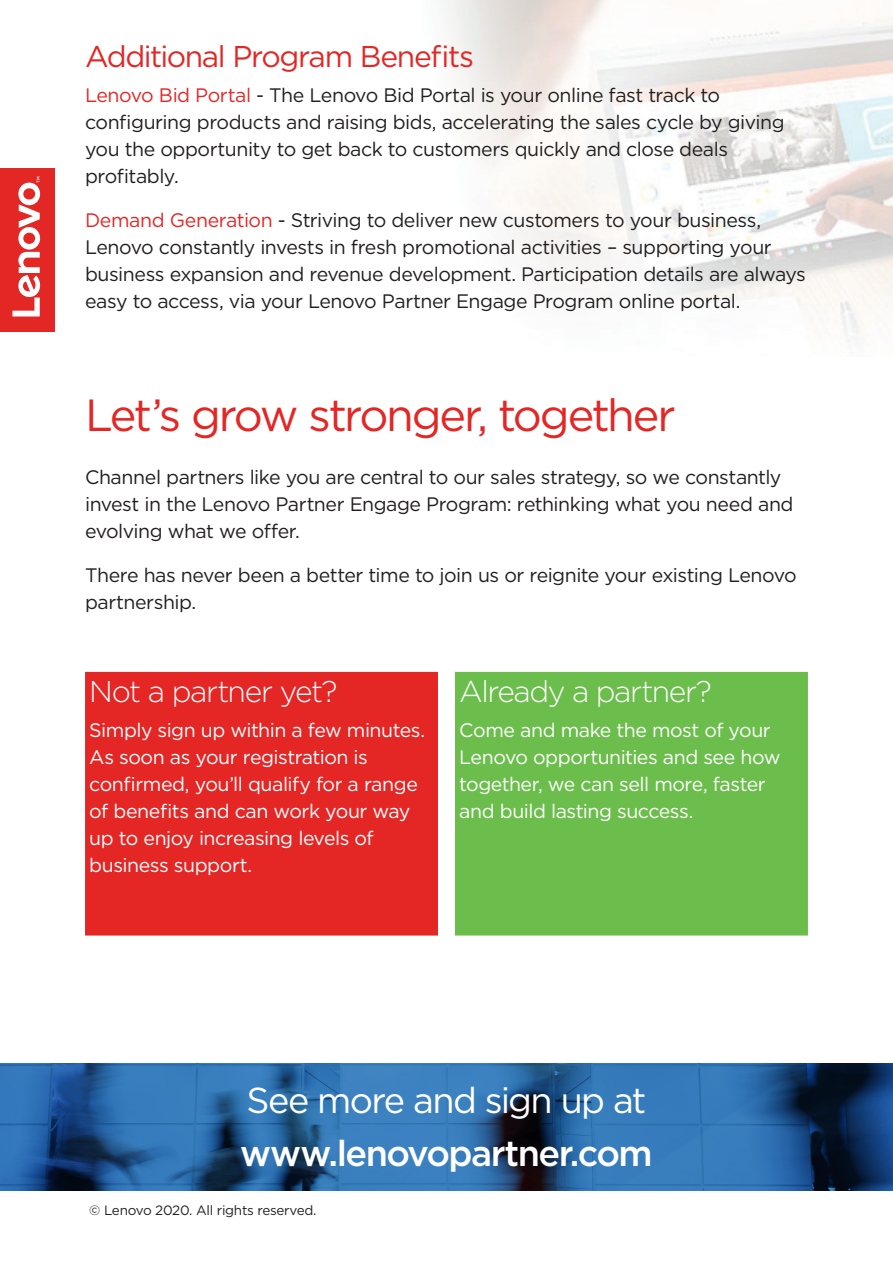
<style>
.page{position:relative;width:893px;height:1263px;background:#fff}
.page>*{position:absolute;margin:0;border:0;box-sizing:border-box;transform-origin:0 0}
.t1{font:45px "Gotham";letter-spacing:-.05em;color:#e42625}
.t2{font:500 36px "Gotham";letter-spacing:-.045em;color:#fff}
.t3{font:36px "Gotham";letter-spacing:-.045em;color:#fff}
.t4{font:300 30px "Gotham";letter-spacing:-.045em;color:#fff}
.t5{font:30px "Gotham";letter-spacing:-.045em;color:#e42625}
.t6{font:19.5px/27px "Gotham";letter-spacing:-.025em;color:#231f20}
.t7{font:19.5px/27px "Gotham";letter-spacing:-.025em;color:#fff}
.t8{font:13.5px "Gotham";letter-spacing:-.02em;color:#231f20}
.s1{color:#e42625}
</style>
<div class="page">
<img style="left:443px;top:0;width:450px;height:342px">
<div style="left:85px;top:672px;width:353px;height:263px;background:#e42625"></div>
<div style="left:455px;top:672px;width:353px;height:263px;background:#6cbe4c"></div>
<img style="left:0;top:1063px;width:893px;height:128px">
<div style="left:0;top:168px;width:55px;height:164px;background:#e22725"></div>
<svg style="left:12px;top:177px;width:28px;height:139px"></svg>
<h3 class="t5" style="left:85px;top:37px;width:390px">Additional Program Benefits</h3>
<p class="t6" style="left:85px;top:81px;width:701px"><span class="s1">Lenovo Bid Portal</span> - The Lenovo Bid Portal is your online fast track to configuring products and raising bids, accelerating the sales cycle by giving you the opportunity to get back to customers quickly and close deals profitably.</p>
<p class="t6" style="left:85px;top:206px;width:722px"><span class="s1">Demand Generation</span> - Striving to deliver new customers to your business, Lenovo constantly invests in fresh promotional activities – supporting your business expansion and revenue development. Participation details are always easy to access, via your Lenovo Partner Engage Program online portal.</p>
<h1 class="t1" style="left:85px;top:387px;width:592px">Let’s grow stronger, together</h1>
<p class="t6" style="left:85px;top:463px;width:710px">Channel partners like you are central to our sales strategy, so we constantly invest in the Lenovo Partner Engage Program: rethinking what you need and evolving what we offer.</p>
<p class="t6" style="left:85px;top:561px;width:713px">There has never been a better time to join us or reignite your existing Lenovo partnership.</p>
<h3 class="t4" style="left:89px;top:672px;width:250px">Not a partner yet?</h3>
<p class="t7" style="left:89px;top:716px;width:337px">Simply sign up within a few minutes.<br>As soon as your registration is confirmed, you’ll qualify for a range of benefits and can work your way up to enjoy increasing levels of business support.</p>
<h3 class="t4" style="left:459px;top:672px;width:254px">Already a partner?</h3>
<p class="t7" style="left:459px;top:716px;width:323px">Come and make the most of your<br>Lenovo opportunities and see how together, we can sell more, faster and build lasting success.</p>
<h2 class="t3" style="left:247px;top:1077px;width:401px">See more and sign up at</h2>
<h2 class="t2" style="left:240px;top:1130px;width:414px">www.lenovopartner.com</h2>
<p class="t8" style="left:89px;top:1201px;width:229px">© Lenovo 2020. All rights reserved.</p>
</div>
